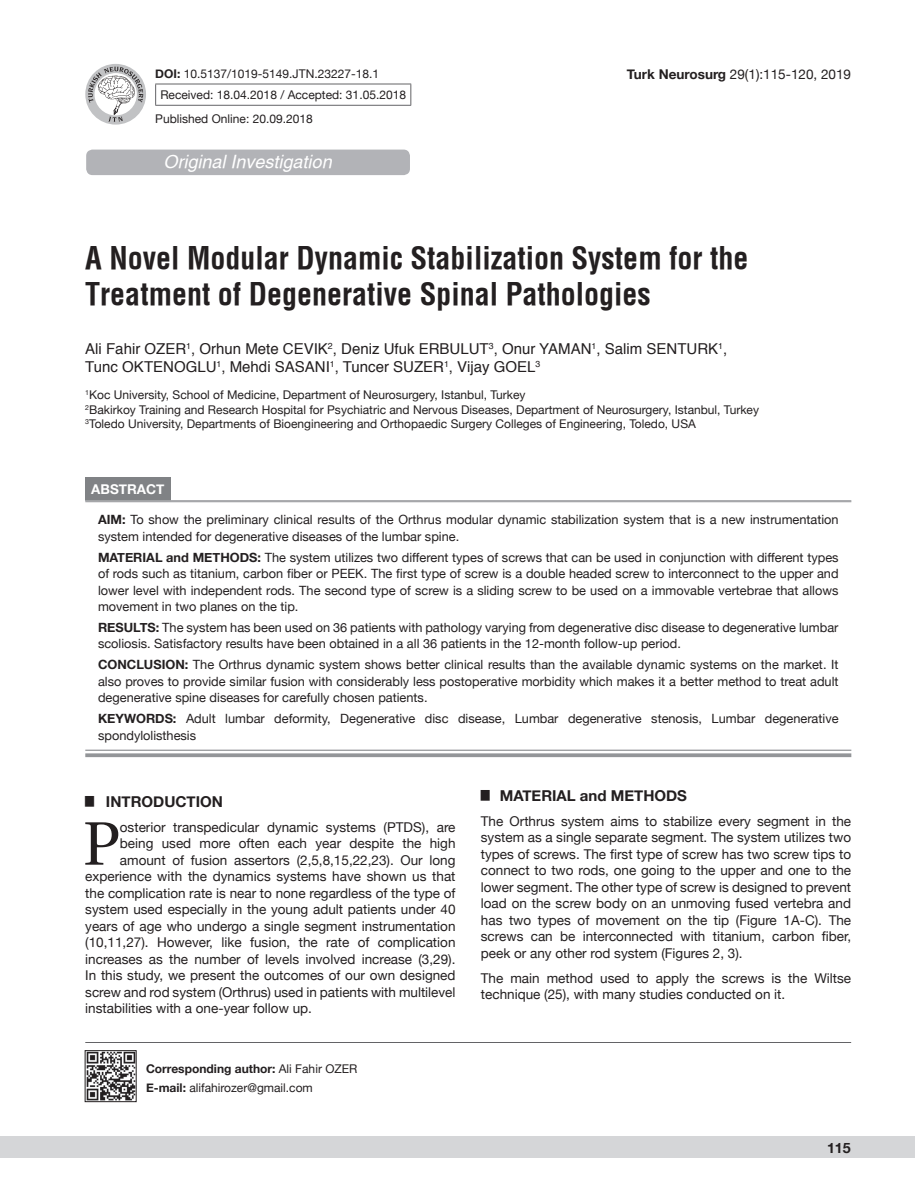
<style>
.page{position:relative;width:915px;height:1191px;background:#fff}
.page>*{position:absolute;margin:0;border:0;box-sizing:border-box;transform-origin:0 0}
.t1{font:61.2px "Utopia";color:#231f20}
.t2{font:700 30px/36px "Helvetica Condens";color:#231f20}
.t3{font:italic 500 18px "Helvetica";color:#fff}
.t4{font:15px/18px "Helvetica";color:#231f20}
.t5{font:700 15px "Helvetica Neue";color:#231f20}
.t6{font:700 14.25px "Helvetica Neue";color:#231f20}
.t7{font:13.5px/16.5px "Helvetica Neue";color:#231f20;text-align:justify}
.t8{font:700 13.5px "Helvetica Neue";color:#fff}
.t9{font:12.75px/16.5px "Helvetica Neue";color:#231f20}
.t10{font:12px/14.4px "Helvetica Neue";color:#231f20}
.s1{font-weight:700}
</style>
<div class="page">
<div style="left:0;top:1136px;width:914px;height:22px;background:#d5d6d8"></div>
<div style="left:86px;top:150px;width:324px;height:25px;background:#b2b3b7;border-radius:6px"></div>
<hr style="left:85px;top:1042px;width:765px;height:1px;background:#636366">
<hr style="left:155px;top:84px;width:256px;height:1px;background:#636366">
<svg style="left:155px;top:84px;width:1px;height:21px"></svg>
<svg style="left:410px;top:84px;width:1px;height:21px"></svg>
<hr style="left:155px;top:105px;width:256px;height:1px;background:#636366">
<svg style="left:85px;top:64px;width:61px;height:61px"></svg>
<svg style="left:88px;top:67px;width:55px;height:55px"></svg>
<img style="left:87px;top:1052px;width:47px;height:47px">
<div style="left:85px;top:1050px;width:51px;height:51px;border:1px solid #231f20"></div>
<div style="left:85px;top:477px;width:85px;height:23px;background:#808285"></div>
<hr style="left:85px;top:500px;width:766px;height:1px;background:#939598">
<hr style="left:85px;top:501px;width:766px;height:1px;background:#939598">
<hr style="left:85px;top:749px;width:766px;height:2px;background:#939598">
<svg style="left:85px;top:753px;width:766px;height:4px;background:#9d9fa1"></svg>
<p class="t10" style="left:160px;top:63px;width:247px;line-height:21.9px;text-indent:-5px"><span class="s1">DOI:</span> 10.5137/1019-5149.JTN.23227-18.1<br>Received: 18.04.2018 / Accepted: 31.05.2018</p>
<p class="t10" style="left:155px;top:112px;width:159px">Published Online: 20.09.2018</p>
<h3 class="t3" style="left:163px;top:151px;width:170px">Original Investigation</h3>
<p class="t7" style="left:626px;top:67px;width:225px"><span class="s1">Turk Neurosurg</span> 29(1):115-120, 2019</p>
<h2 class="t2" style="left:85px;top:240px;width:664px">A Novel Modular Dynamic Stabilization System for the<br>Treatment of Degenerative Spinal Pathologies</h2>
<p class="t4" style="left:85px;top:340px;width:643px">Ali Fahir OZER<sup>1</sup>, Orhun Mete CEVIK<sup>2</sup>, Deniz Ufuk ERBULUT<sup>3</sup>, Onur YAMAN<sup>1</sup>, Salim SENTURK<sup>1</sup>,<br>Tunc OKTENOGLU<sup>1</sup>, Mehdi SASANI<sup>1</sup>, Tuncer SUZER<sup>1</sup>, Vijay GOEL<sup>3</sup></p>
<p class="t10" style="left:85px;top:388px;width:675px"><sup>1</sup>Koc University, School of Medicine, Department of Neurosurgery, Istanbul, Turkey<br><sup>2</sup>Bakirkoy Training and Research Hospital for Psychiatric and Nervous Diseases, Department of Neurosurgery, Istanbul, Turkey<br><sup>3</sup>Toledo University, Departments of Bioengineering and Orthopaedic Surgery Colleges of Engineering, Toledo, USA</p>
<p class="t8" style="left:91px;top:478px;width:75px">ABSTRACT</p>
<p class="t9" style="left:98px;top:512px;width:741px"><span class="s1">AIM:</span> To show the preliminary clinical results of the Orthrus modular dynamic stabilization system that is a new instrumentation system intended for degenerative diseases of the lumbar spine.</p>
<p class="t9" style="left:98px;top:549px;width:741px;text-align:justify"><span class="s1">MATERIAL and METHODS:</span> The system utilizes two different types of screws that can be used in conjunction with different types of rods such as titanium, carbon fiber or PEEK. The first type of screw is a double headed screw to interconnect to the upper and lower level with independent rods. The second type of screw is a sliding screw to be used on a immovable vertebrae that allows movement in two planes on the tip.</p>
<p class="t9" style="left:98px;top:620px;width:741px"><span class="s1">RESULTS:</span> The system has been used on 36 patients with pathology varying from degenerative disc disease to degenerative lumbar scoliosis. Satisfactory results have been obtained in a all 36 patients in the 12-month follow-up period.</p>
<p class="t9" style="left:98px;top:657px;width:741px;text-align:justify"><span class="s1">CONCLUSION:</span> The Orthrus dynamic system shows better clinical results than the available dynamic systems on the market. It also proves to provide similar fusion with considerably less postoperative morbidity which makes it a better method to treat adult degenerative spine diseases for carefully chosen patients.</p>
<p class="t9" style="left:98px;top:711px;width:741px"><span class="s1">KEYWORDS:</span> Adult lumbar deformity, Degenerative disc disease, Lumbar degenerative stenosis, Lumbar degenerative spondylolisthesis</p>
<p class="t5" style="left:85px;top:789px;width:139px"><sup>█</sup> INTRODUCTION</p>
<h1 class="t1" style="left:83px;top:808px;width:38px">P</h1>
<p class="t7" style="left:120px;top:819px;width:337px">osterior transpedicular dynamic systems (PTDS), are</p>
<p class="t7" style="left:120px;top:836px;width:337px">being used more often each year despite the high</p>
<p class="t7" style="left:120px;top:852px;width:337px">amount of fusion assertors (2,5,8,15,22,23). Our long</p>
<p class="t7" style="left:85px;top:869px;width:371px">experience with the dynamics systems have shown us that</p>
<p class="t7" style="left:85px;top:885px;width:371px">the complication rate is near to none regardless of the type of</p>
<p class="t7" style="left:85px;top:902px;width:371px">system used especially in the young adult patients under 40</p>
<p class="t7" style="left:85px;top:918px;width:371px">years of age who undergo a single segment instrumentation</p>
<p class="t7" style="left:85px;top:935px;width:371px">(10,11,27). However, like fusion, the rate of complication</p>
<p class="t7" style="left:85px;top:951px;width:371px">increases as the number of levels involved increase (3,29).</p>
<p class="t7" style="left:85px;top:968px;width:371px">In this study, we present the outcomes of our own designed</p>
<p class="t7" style="left:85px;top:984px;width:371px">screw and rod system (Orthrus) used in patients with multilevel</p>
<p class="t7" style="left:85px;top:1001px;width:228px">instabilities with a one-year follow up.</p>
<p class="t10" style="left:146px;top:1060px;width:213px;line-height:18.6px"><span class="s1">Corresponding author:</span> Ali Fahir OZER<br><span class="s1">E-mail:</span> alifahirozer@gmail.com</p>
<p class="t5" style="left:480px;top:783px;width:207px"><sup>█</sup> MATERIAL and METHODS</p>
<p class="t7" style="left:480px;top:813px;width:371px">The Orthrus system aims to stabilize every segment in the system as a single separate segment. The system utilizes two types of screws. The first type of screw has two screw tips to connect to two rods, one going to the upper and one to the lower segment. The other type of screw is designed to prevent load on the screw body on an unmoving fused vertebra and has two types of movement on the tip (Figure 1A-C). The screws can be interconnected with titanium, carbon fiber, peek or any other rod system (Figures 2, 3).</p>
<p class="t7" style="left:480px;top:970px;width:371px">The main method used to apply the screws is the Wiltse technique (25), with many studies conducted on it.</p>
<p class="t6" style="left:826px;top:1137px;width:25px">115</p>
</div>
